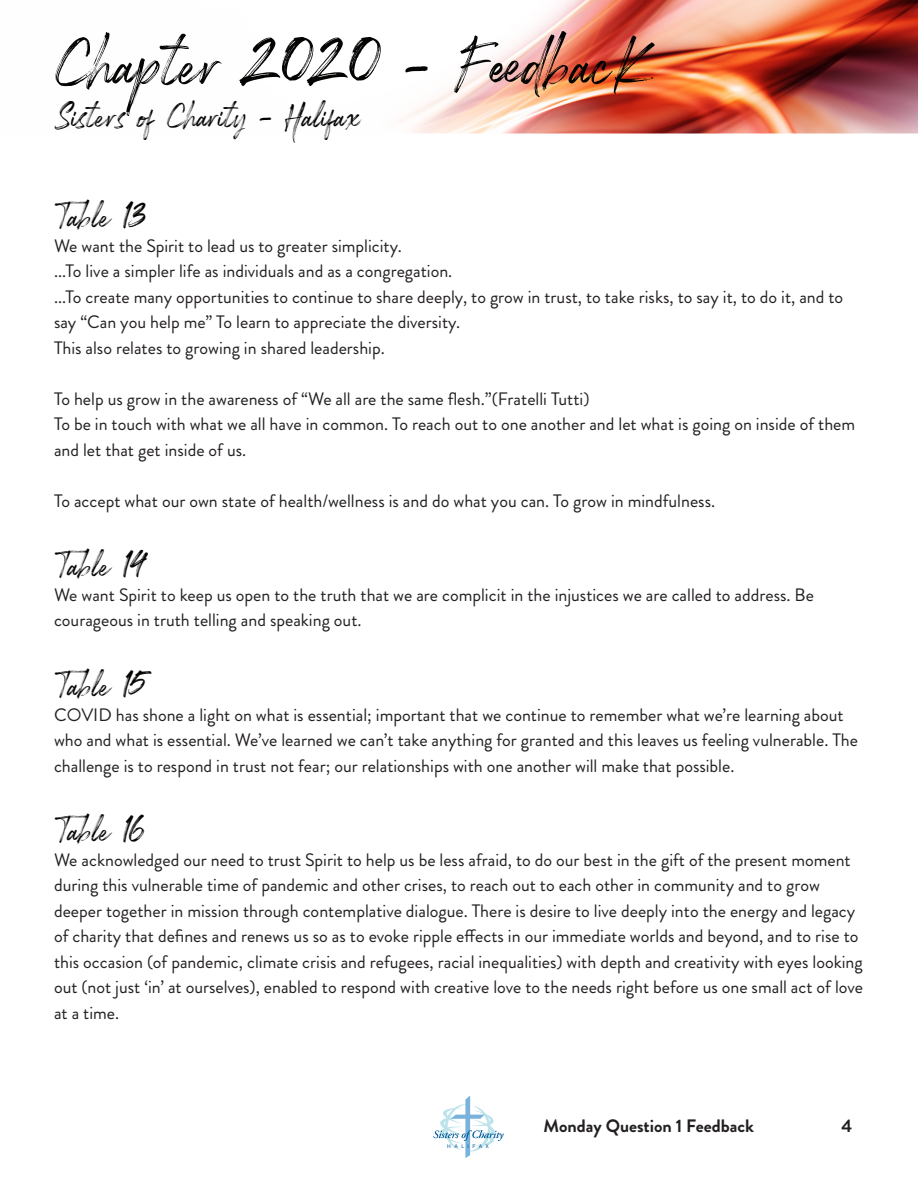
<style>
.page{position:relative;width:918px;height:1188px;background:#fff}
.page>*{position:absolute;margin:0;border:0;box-sizing:border-box;transform-origin:0 0}
.t1{font:70.5px "Rockness";color:#040503}
.Headings{font:36px "Rockness";color:#040503}
.Body{font:36px "Rockness";letter-spacing:.01em;color:#040503}
.Body-2{font:18px/25.5px "Brandon Grotesque";color:#231f20}
.t2{font:700 18px "Brandon Grotesque";color:#231f20}
.t3{font:5.1px "Helvetica";letter-spacing:.71em;color:#00599b}
</style>
<div class="page">
<svg style="left:434px;top:1095px;width:70px;height:63px"></svg>
<img style="left:404px;top:0;width:514px;height:134px">
<p class="t1" style="left:54px;top:17px;width:600px">Chapter 2020 - FeedbacK</p>
<p class="Headings" style="left:54px;top:93px;width:308px">Sisters of Charity - Halifax</p>
<p class="Headings" style="left:54px;top:193px;width:94px">Table 13</p>
<p class="Body-2" style="left:54px;top:233px;width:350px">We want the Spirit to lead us to greater simplicity.</p>
<p class="Body-2" style="left:54px;top:259px;width:400px">...To live a simpler life as individuals and as a congregation.</p>
<p class="Body-2" style="left:54px;top:284px;width:791px">...To create many opportunities to continue to share deeply, to grow in trust, to take risks, to say it, to do it, and to say “Can you help me” To learn to appreciate the diversity.</p>
<p class="Body-2" style="left:54px;top:335px;width:332px">This also relates to growing in shared leadership.</p>
<p class="Body-2" style="left:54px;top:386px;width:537px">To help us grow in the awareness of “We all are the same flesh.”(Fratelli Tutti)</p>
<p class="Body-2" style="left:54px;top:412px;width:803px">To be in touch with what we all have in common. To reach out to one another and let what is going on inside of them and let that get inside of us.</p>
<p class="Body-2" style="left:54px;top:488px;width:663px">To accept what our own state of health/wellness is and do what you can. To grow in mindfulness.</p>
<p class="Body" style="left:54px;top:542px;width:93px">Table 14</p>
<p class="Body-2" style="left:54px;top:582px;width:761px">We want Spirit to keep us open to the truth that we are complicit in the injustices we are called to address. Be courageous in truth telling and speaking out.</p>
<p class="Headings" style="left:54px;top:662px;width:94px">Table 15</p>
<p class="Body-2" style="left:54px;top:702px;width:806px">COVID has shone a light on what is essential; important that we continue to remember what we’re learning about who and what is essential. We’ve learned we can’t take anything for granted and this leaves us feeling vulnerable. The challenge is to respond in trust not fear; our relationships with one another will make that possible.</p>
<p class="Headings" style="left:54px;top:807px;width:92px">Table 16</p>
<p class="Body-2" style="left:54px;top:847px;width:811px">We acknowledged our need to trust Spirit to help us be less afraid, to do our best in the gift of the present moment during this vulnerable time of pandemic and other crises, to reach out to each other in community and to grow deeper together in mission through contemplative dialogue. There is desire to live deeply into the energy and legacy of charity that defines and renews us so as to evoke ripple effects in our immediate worlds and beyond, and to rise to this occasion (of pandemic, climate crisis and refugees, racial inequalities) with depth and creativity with eyes looking out (not just ‘in’ at ourselves), enabled to respond with creative love to the needs right before us one small act of love at a time.</p>
<p class="t3" style="left:447px;top:1142px;width:44px">HALIFAX</p>
<p class="t2" style="left:544px;top:1113px;width:212px">Monday Question 1 Feedback</p>
<p class="t2" style="left:841px;top:1113px;width:12px">4</p>
</div>
